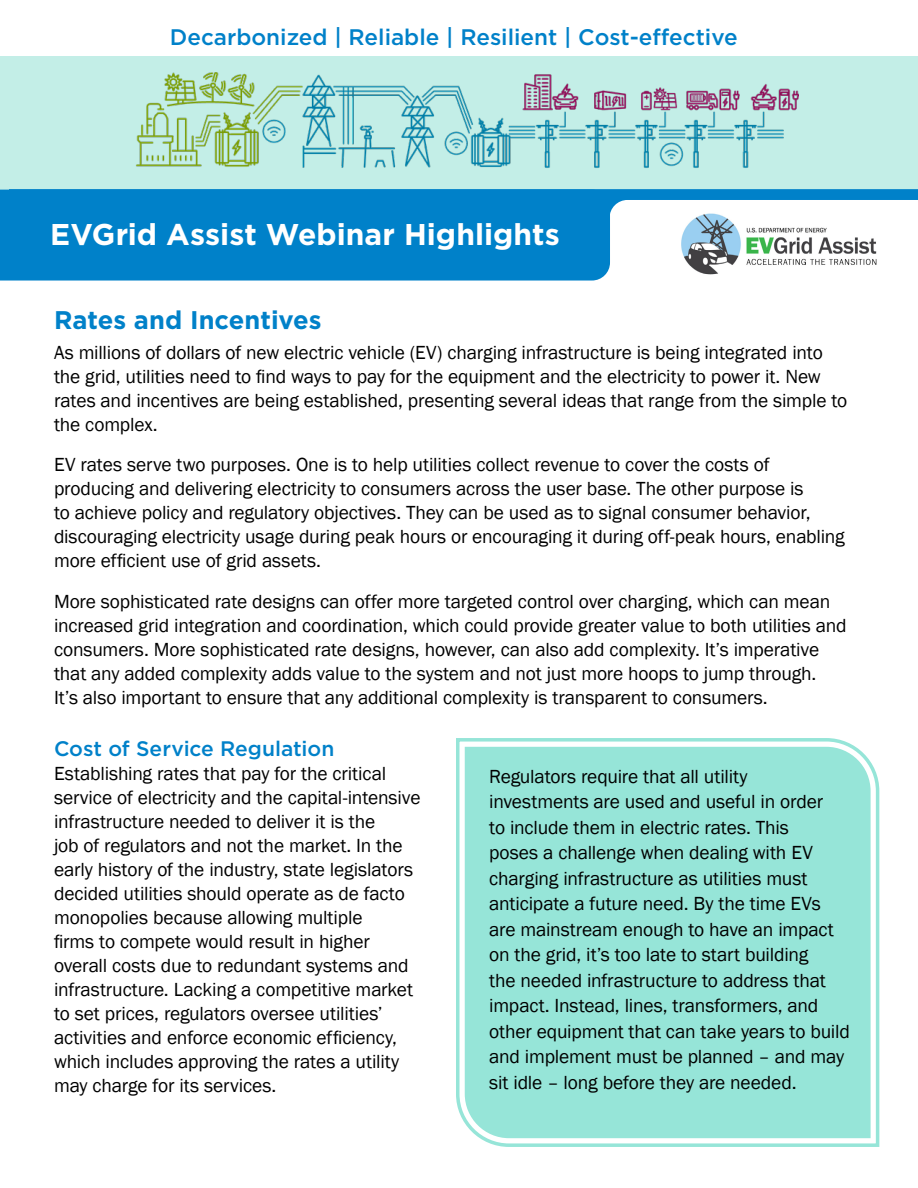
<style>
.page{position:relative;width:918px;height:1188px;background:#fff}
.page>*{position:absolute;margin:0;border:0;box-sizing:border-box;transform-origin:0 0}
.t1{font:700 30px "Gotham";color:#fff}
.t2{font:700 25.5px "Gotham";color:#0081c9}
.t3{font:500 22.5px "Gotham";color:#0081c9}
.t4{font:500 21px "Gotham";letter-spacing:-.005em;color:#0081c9}
.t5{font:19.5px/24px "Franklin Gothic";letter-spacing:-.01em;color:#000}
</style>
<div class="page">
<svg style="left:610px;top:200px;width:16px;height:14px"></svg>
<div style="left:0;top:56px;width:918px;height:138px;background:#c3eee7"></div>
<img style="left:681px;top:213px;width:196px;height:62px">
<img style="left:136px;top:73px;width:662px;height:95px">
<div style="left:0;top:190px;width:610px;height:91px;background:#0081c9"></div>
<div style="left:9px;top:189px;width:909px;height:11px;background:#0081c9"></div>
<svg style="left:456px;top:738px;width:424px;height:409px"></svg>
<svg style="left:463px;top:745px;width:409px;height:395px"></svg>
<div style="left:472px;top:754px;width:392px;height:377px;background:#96e5d8"></div>
<p class="t3" style="left:170px;top:22px;width:569px">Decarbonized | Reliable | Resilient | Cost-effective</p>
<p class="t1" style="left:50px;top:217px;width:511px">EVGrid Assist Webinar Highlights</p>
<p class="t2" style="left:54px;top:305px;width:269px">Rates and Incentives</p>
<p class="t5" style="left:54px;top:341px;width:795px">As millions of dollars of new electric vehicle (EV) charging infrastructure is being integrated into the grid, utilities need to find ways to pay for the equipment and the electricity to power it. New rates and incentives are being established, presenting several ideas that range from the simple to the complex.</p>
<p class="t5" style="left:54px;top:453px;width:792px">EV rates serve two purposes. One is to help utilities collect revenue to cover the costs of producing and delivering electricity to consumers across the user base. The other purpose is<br>to achieve policy and regulatory objectives. They can be used as to signal consumer behavior, discouraging electricity usage during peak hours or encouraging it during off-peak hours, enabling more efficient use of grid assets.</p>
<p class="t5" style="left:54px;top:590px;width:794px">More sophisticated rate designs can offer more targeted control over charging, which can mean increased grid integration and coordination, which could provide greater value to both utilities and consumers. More sophisticated rate designs, however, can also add complexity. It’s imperative that any added complexity adds value to the system and not just more hoops to jump through.</p>
<p class="t5" style="left:54px;top:686px;width:715px">It’s also important to ensure that any additional complexity is transparent to consumers.</p>
<p class="t4" style="left:54px;top:735px;width:282px">Cost of Service Regulation</p>
<p class="t5" style="left:54px;top:762px;width:368px">Establishing rates that pay for the critical service of electricity and the capital-intensive infrastructure needed to deliver it is the<br>job of regulators and not the market. In the early history of the industry, state legislators decided utilities should operate as de facto monopolies because allowing multiple<br>firms to compete would result in higher overall costs due to redundant systems and infrastructure. Lacking a competitive market to set prices, regulators oversee utilities’ activities and enforce economic efficiency, which includes approving the rates a utility may charge for its services.</p>
<p class="t5" style="left:489px;top:764px;width:362px;line-height:25.5px">Regulators require that all utility investments are used and useful in order<br>to include them in electric rates. This<br>poses a challenge when dealing with EV charging infrastructure as utilities must anticipate a future need. By the time EVs are mainstream enough to have an impact on the grid, it’s too late to start building<br>the needed infrastructure to address that impact. Instead, lines, transformers, and other equipment that can take years to build and implement must be planned – and may sit idle – long before they are needed.</p>
</div>
